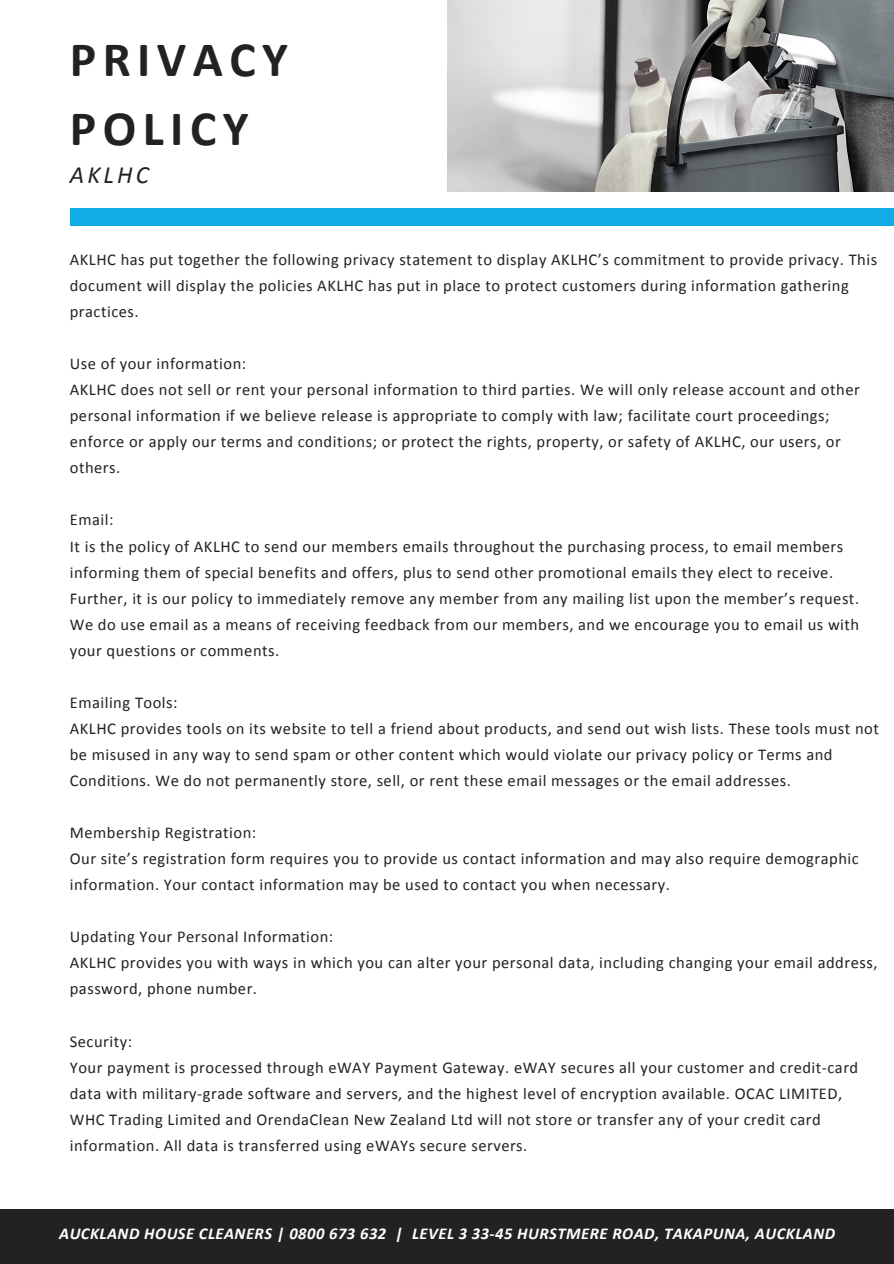
<style>
.page{position:relative;width:894px;height:1264px;background:#fff}
.page>*{position:absolute;margin:0;border:0;box-sizing:border-box;transform-origin:0 0}
.t1{font:700 49.65px/68.7px "Calibri";letter-spacing:.13em;color:#222}
.t2{font:italic 24.9px "Calibri";letter-spacing:.13em;color:#222}
.t3{font:16.5px/26.1px "Calibri";letter-spacing:.03em;color:#222}
.t4{font:italic 700 16.5px "Calibri";letter-spacing:.03em;color:#fff}
</style>
<div class="page">
<div style="left:70px;top:209px;width:823px;height:17px;background:#11ace4"></div>
<div style="left:0;top:1209px;width:893px;height:54px;background:#222"></div>
<img style="left:447px;top:0;width:446px;height:191px">
<h1 class="t1" style="left:70px;top:30px;width:219px">PRIVACY<br>POLICY</h1>
<h2 class="t2" style="left:70px;top:164px;width:81px">AKLHC</h2>
<p class="t3" style="left:70px;top:248px;width:808px">AKLHC has put together the following privacy statement to display AKLHC’s commitment to provide privacy. This document will display the policies AKLHC has put in place to protect customers during information gathering practices.</p>
<p class="t3" style="left:70px;top:352px;width:791px">Use of your information:<br>AKLHC does not sell or rent your personal information to third parties. We will only release account and other personal information if we believe release is appropriate to comply with law; facilitate court proceedings; enforce or apply our terms and conditions; or protect the rights, property, or safety of AKLHC, our users, or others.</p>
<p class="t3" style="left:70px;top:508px;width:790px">Email:<br>It is the policy of AKLHC to send our members emails throughout the purchasing process, to email members informing them of special benefits and offers, plus to send other promotional emails they elect to receive.<br>Further, it is our policy to immediately remove any member from any mailing list upon the member’s request.<br>We do use email as a means of receiving feedback from our members, and we encourage you to email us with your questions or comments.</p>
<p class="t3" style="left:70px;top:690px;width:810px">Emailing Tools:<br>AKLHC provides tools on its website to tell a friend about products, and send out wish lists. These tools must not be misused in any way to send spam or other content which would violate our privacy policy or Terms and Conditions. We do not permanently store, sell, or rent these email messages or the email addresses.</p>
<p class="t3" style="left:70px;top:821px;width:790px">Membership Registration:<br>Our site’s registration form requires you to provide us contact information and may also require demographic information. Your contact information may be used to contact you when necessary.</p>
<p class="t3" style="left:70px;top:925px;width:808px">Updating Your Personal Information:<br>AKLHC provides you with ways in which you can alter your personal data, including changing your email address, password, phone number.</p>
<p class="t3" style="left:70px;top:1029px;width:789px">Security:<br>Your payment is processed through eWAY Payment Gateway. eWAY secures all your customer and credit-card data with military-grade software and servers, and the highest level of encryption available. OCAC LIMITED, WHC Trading Limited and OrendaClean New Zealand Ltd will not store or transfer any of your credit card information. All data is transferred using eWAYs secure servers.</p>
<p class="t4" style="left:59px;top:1226px;width:777px">AUCKLAND HOUSE CLEANERS | 0800 673 632 | LEVEL 3 33-45 HURSTMERE ROAD, TAKAPUNA, AUCKLAND</p>
</div>
